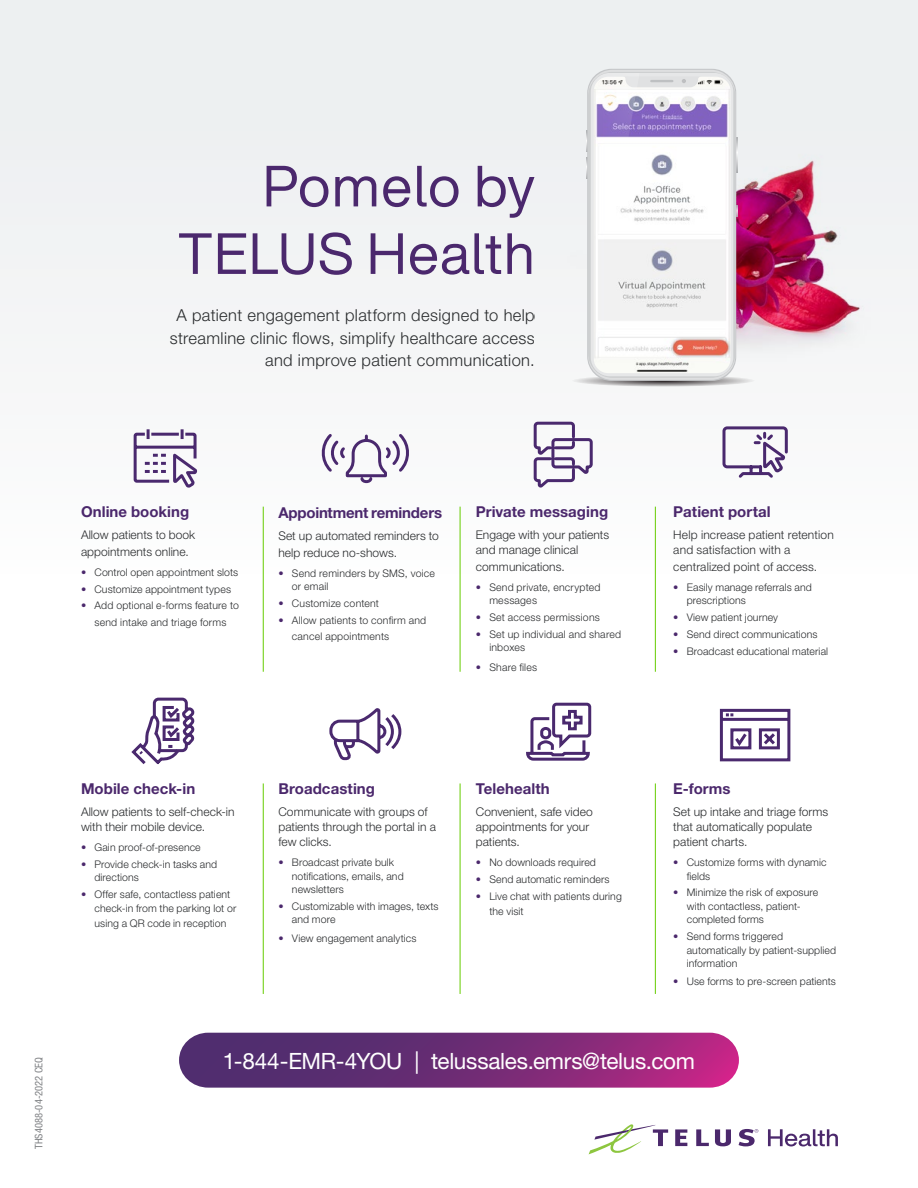
<style>
.page{position:relative;width:918px;height:1188px;background:#fff}
.page>*{position:absolute;margin:0;border:0;box-sizing:border-box;transform-origin:0 0}
.note{font:57px/67.5px "Helvetica Now Display";letter-spacing:.025em;color:#4b286d;text-align:right}
.t1{font:22.5px "Helvetica Neue LT Std";letter-spacing:-.01em;color:#fff}
.t2{font:300 16.5px/22.5px "Helvetica Neue LT Std";letter-spacing:.02em;color:#2a2c2e;text-align:right}
.t3{font:700 15px "Helvetica Neue LT Std";letter-spacing:.005em;color:#4b286c}
.t4{font:700 15px "Helvetica Neue LT Std";letter-spacing:-.015em;color:#4b286c}
.t5{font:300 12px/15px "Helvetica Neue LT Std";letter-spacing:.005em;color:#2a2c2e}
.t6{font:300 10.5px/13.5px "Helvetica Neue LT Std";letter-spacing:.01em;color:#2a2c2e}
.t7{font:condensed 10.5px "Helvetica Neue LT Std";color:#808285}
.s1{color:#4b286c}
</style>
<div class="page">
<div style="left:0;top:0;width:918px;height:650px;background:#f5f6f7"></div>
<hr style="left:263px;top:507px;width:1px;height:165px;background:#6c0">
<hr style="left:263px;top:783px;width:1px;height:211px;background:#6c0">
<hr style="left:460px;top:507px;width:1px;height:165px;background:#6c0">
<hr style="left:460px;top:783px;width:1px;height:211px;background:#6c0">
<hr style="left:655px;top:507px;width:1px;height:165px;background:#6c0">
<hr style="left:655px;top:783px;width:1px;height:211px;background:#6c0">
<svg style="left:133px;top:429px;width:64px;height:58px"></svg>
<svg style="left:321px;top:434px;width:88px;height:50px"></svg>
<svg style="left:179px;top:1033px;width:560px;height:55px;background:#7a317a"></svg>
<svg style="left:675px;top:1129px;width:12px;height:17px"></svg>
<svg style="left:696px;top:1129px;width:13px;height:17px"></svg>
<svg style="left:715px;top:1129px;width:16px;height:17px"></svg>
<svg style="left:589px;top:1124px;width:79px;height:30px"></svg>
<svg style="left:739px;top:1129px;width:19px;height:17px"></svg>
<svg style="left:768px;top:1129px;width:70px;height:17px"></svg>
<svg style="left:533px;top:421px;width:60px;height:67px"></svg>
<svg style="left:722px;top:426px;width:66px;height:52px"></svg>
<svg style="left:329px;top:708px;width:73px;height:53px"></svg>
<svg style="left:526px;top:702px;width:66px;height:59px"></svg>
<svg style="left:719px;top:708px;width:72px;height:54px"></svg>
<svg style="left:131px;top:697px;width:64px;height:67px"></svg>
<img style="left:586px;top:95px;width:274px;height:279px">
<svg style="left:575px;top:374px;width:177px;height:13px"></svg>
<svg style="left:736px;top:206px;width:2px;height:11px"></svg>
<svg style="left:586px;top:131px;width:1px;height:21px"></svg>
<svg style="left:586px;top:158px;width:1px;height:21px"></svg>
<svg style="left:736px;top:138px;width:1px;height:34px"></svg>
<div style="left:588px;top:72px;width:147px;height:306px;background:#cdcfd0;border-radius:24px"></div>
<div style="left:591px;top:73px;width:142px;height:303px;background:#e6e7e8;border-radius:19px"></div>
<img style="left:594px;top:77px;width:137px;height:296px">
<svg style="left:591px;top:73px;width:111px;height:283px"></svg>
<p class="note" style="left:178px;top:152px;width:358px">Pomelo by<br>TELUS Health</p>
<p class="t2" style="left:170px;top:304px;width:367px">A patient engagement platform designed to help streamline clinic flows, simplify healthcare access and improve patient communication.</p>
<p class="t3" style="left:81px;top:503px;width:110px">Online booking</p>
<p class="t5" style="left:81px;top:526px;width:116px;line-height:16.5px">Allow patients to book appointments online.</p>
<p class="t6" style="left:81px;top:565px;width:159px"><span class="s1">•</span> Control open appointment slots</p>
<p class="t6" style="left:81px;top:582px;width:152px"><span class="s1">•</span> Customize appointment types</p>
<p class="t6" style="left:81px;top:597px;width:159px;line-height:16.5px;text-align:center"><span class="s1">•</span> Add optional e-forms feature to send intake and triage forms</p>
<p class="t4" style="left:278px;top:504px;width:165px">Appointment reminders</p>
<p class="t5" style="left:278px;top:527px;width:162px;line-height:16.5px">Set up automated reminders to help reduce no-shows.</p>
<p class="t6" style="left:292px;top:566px;width:145px;text-indent:-14px"><span class="s1">•</span> Send reminders by SMS, voice or email</p>
<p class="t6" style="left:278px;top:596px;width:102px"><span class="s1">•</span> Customize content</p>
<p class="t6" style="left:292px;top:612px;width:136px;line-height:16.5px;text-indent:-14px"><span class="s1">•</span> Allow patients to confirm and cancel appointments</p>
<p class="t3" style="left:476px;top:503px;width:134px">Private messaging</p>
<p class="t5" style="left:476px;top:527px;width:135px">Engage with your patients and manage clinical</p>
<p class="t5" style="left:476px;top:559px;width:90px">communications.</p>
<p class="t6" style="left:489px;top:580px;width:113px;text-indent:-14px"><span class="s1">•</span> Send private, encrypted messages</p>
<p class="t6" style="left:476px;top:610px;width:126px"><span class="s1">•</span> Set access permissions</p>
<p class="t6" style="left:489px;top:627px;width:133px;text-indent:-14px"><span class="s1">•</span> Set up individual and shared inboxes</p>
<p class="t6" style="left:476px;top:660px;width:63px"><span class="s1">•</span> Share files</p>
<p class="t3" style="left:81px;top:780px;width:116px">Mobile check-in</p>
<p class="t5" style="left:81px;top:804px;width:155px">Allow patients to self-check-in with their mobile device.</p>
<p class="t6" style="left:81px;top:840px;width:121px"><span class="s1">•</span> Gain proof-of-presence</p>
<p class="t6" style="left:94px;top:857px;width:124px;text-indent:-14px"><span class="s1">•</span> Provide check-in tasks and directions</p>
<p class="t6" style="left:94px;top:887px;width:143px;text-indent:-14px"><span class="s1">•</span> Offer safe, contactless patient check-in from the parking lot or</p>
<p class="t6" style="left:94px;top:916px;width:133px">using a QR code in reception</p>
<p class="t3" style="left:278px;top:780px;width:98px">Broadcasting</p>
<p class="t5" style="left:278px;top:804px;width:159px">Communicate with groups of patients through the portal in a few clicks.</p>
<p class="t6" style="left:292px;top:855px;width:113px;text-indent:-14px"><span class="s1">•</span> Broadcast private bulk notifications, emails, and newsletters</p>
<p class="t6" style="left:292px;top:899px;width:148px;text-indent:-14px"><span class="s1">•</span> Customizable with images, texts and more</p>
<p class="t6" style="left:278px;top:931px;width:140px"><span class="s1">•</span> View engagement analytics</p>
<p class="t3" style="left:476px;top:780px;width:75px">Telehealth</p>
<p class="t5" style="left:476px;top:804px;width:119px">Convenient, safe video appointments for your patients.</p>
<p class="t6" style="left:476px;top:855px;width:122px"><span class="s1">•</span> No downloads required</p>
<p class="t6" style="left:476px;top:872px;width:135px"><span class="s1">•</span> Send automatic reminders</p>
<p class="t6" style="left:489px;top:888px;width:134px;line-height:15px;text-indent:-14px"><span class="s1">•</span> Live chat with patients during the visit</p>
<p class="t3" style="left:673px;top:503px;width:99px">Patient portal</p>
<p class="t5" style="left:673px;top:527px;width:162px">Help increase patient retention and satisfaction with a</p>
<p class="t5" style="left:673px;top:559px;width:146px">centralized point of access.</p>
<p class="t6" style="left:687px;top:580px;width:127px;text-indent:-14px"><span class="s1">•</span> Easily manage referrals and prescriptions</p>
<p class="t6" style="left:673px;top:610px;width:106px"><span class="s1">•</span> View patient journey</p>
<p class="t6" style="left:673px;top:627px;width:146px"><span class="s1">•</span> Send direct communications</p>
<p class="t6" style="left:673px;top:644px;width:156px"><span class="s1">•</span> Broadcast educational material</p>
<p class="t3" style="left:673px;top:780px;width:59px">E-forms</p>
<p class="t5" style="left:673px;top:804px;width:156px">Set up intake and triage forms that automatically populate patient charts.</p>
<p class="t6" style="left:687px;top:855px;width:141px;text-indent:-14px"><span class="s1">•</span> Customize forms with dynamic fields</p>
<p class="t6" style="left:687px;top:886px;width:133px;text-indent:-14px"><span class="s1">•</span> Minimize the risk of exposure with contactless, patient&shy;completed forms</p>
<p class="t6" style="left:687px;top:929px;width:151px;text-indent:-14px"><span class="s1">•</span> Send forms triggered automatically by patient-supplied information</p>
<p class="t6" style="left:673px;top:975px;width:164px"><span class="s1">•</span> Use forms to pre-screen patients</p>
<p class="t7" style="left:33px;top:1149px;width:94px;rotate:-90deg">THS4088-04-2022 CEQ</p>
<p class="t1" style="left:223px;top:1047px;width:474px">1-844-EMR-4YOU | telussales.emrs@telus.com</p>
</div>
